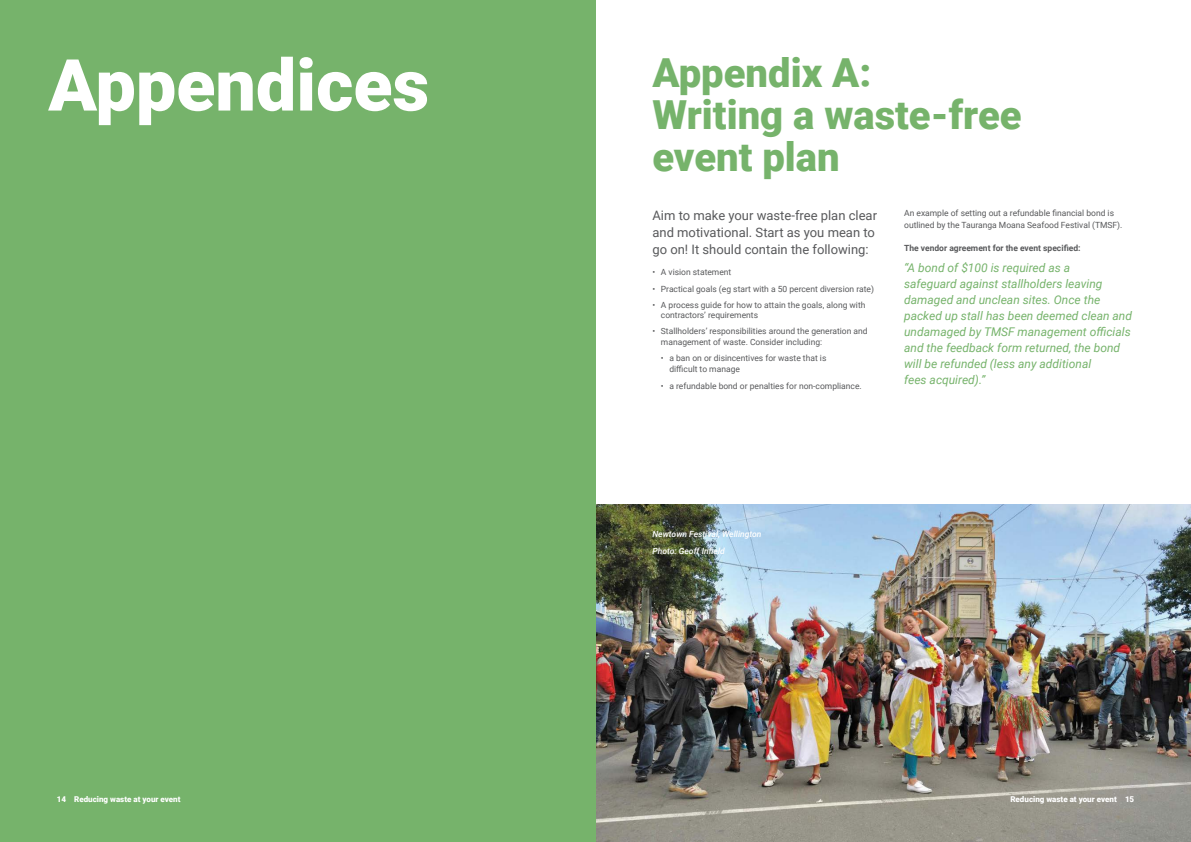
<style>
.page{position:relative;width:1191px;height:842px;background:#fff}
.page>*{position:absolute;margin:0;border:0;box-sizing:border-box;transform-origin:0 0}
.t1{font:900 71.8px "Roboto";color:#fff}
.t2{font:900 40px/42px "Roboto";color:#76b36b}
.Intro{font:13px/17px "Roboto";color:#58595b}
.Body{font:italic 12px/16px "Roboto";color:#76b36b}
.Body-2{font:8.5px/10.5px "Roboto";color:#58595b}
.t3{font:italic 500 8.5px/17.2px "Roboto";color:#fff}
.t4{font:700 8.5px "Roboto";color:#58595b}
.t5{font:900 8px "Roboto";color:#fff}
</style>
<div class="page">
<img style="left:595px;top:505px;width:596px;height:337px">
<div style="left:0;top:0;width:595px;height:842px;background:#76b36b"></div>
<h1 class="t1" style="left:48px;top:35px;width:382px">Appendices</h1>
<p class="t5" style="left:57px;top:794px;width:125px">14 Reducing waste at your event</p>
<h1 class="t2" style="left:652px;top:50px;width:371px">Appendix A:<br>Writing a waste-free event plan</h1>
<p class="Intro" style="left:652px;top:206px;width:226px">Aim to make your waste-free plan clear and motivational. Start as you mean to go on! It should contain the following:</p>
<p class="Body-2" style="left:652px;top:267px;width:80px">• A vision statement</p>
<p class="Body-2" style="left:652px;top:283px;width:223px">• Practical goals (eg start with a 50 percent diversion rate)</p>
<p class="Body-2" style="left:661px;top:299px;width:206px;text-indent:-9px">• A process guide for how to attain the goals, along with contractors’ requirements</p>
<p class="Body-2" style="left:661px;top:326px;width:208px;text-indent:-9px">• Stallholders’ responsibilities around the generation and management of waste. Consider including:</p>
<p class="Body-2" style="left:669px;top:352px;width:158px;text-indent:-9px">• a ban on or disincentives for waste that is difficult to manage</p>
<p class="Body-2" style="left:661px;top:380px;width:202px">• a refundable bond or penalties for non-compliance.</p>
<p class="Body-2" style="left:904px;top:207px;width:220px;line-height:11.5px">An example of setting out a refundable financial bond is outlined by the Tauranga Moana Seafood Festival (TMSF).</p>
<h4 class="t4" style="left:904px;top:242px;width:178px">The vendor agreement for the event specified:</h4>
<p class="Body" style="left:904px;top:259px;width:229px">“A bond of $100 is required as a<br>safeguard against stallholders leaving damaged and unclean sites. Once the packed up stall has been deemed clean and undamaged by TMSF management officials and the feedback form returned, the bond will be refunded (less any additional<br>fees acquired).”</p>
<p class="t3" style="left:652px;top:525px;width:111px">Newtown Festival, Wellington<br>Photo: Geoff Infield</p>
<p class="t5" style="left:1010px;top:794px;width:125px">Reducing waste at your event 15</p>
</div>
